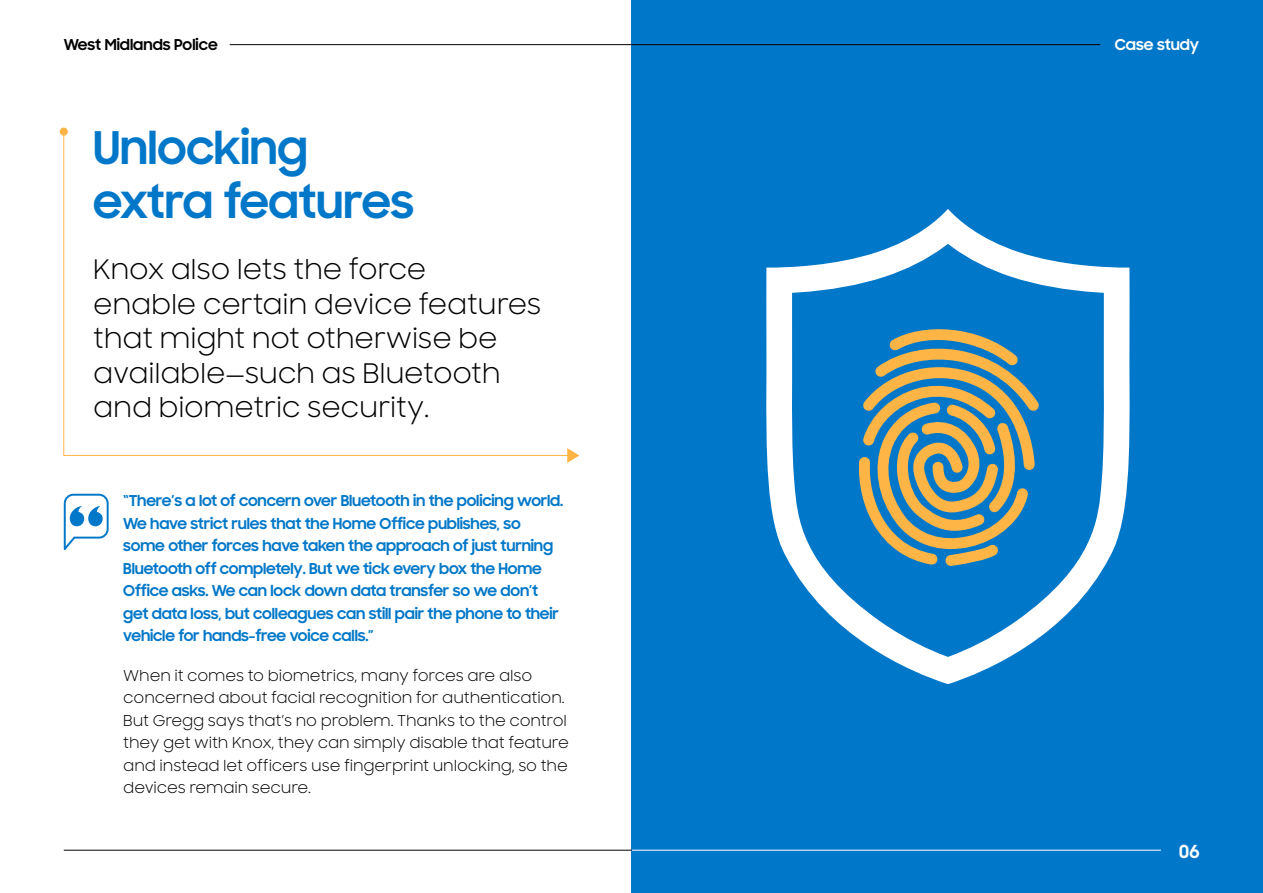
<style>
.page{position:relative;width:1263px;height:893px;background:#fff}
.page>*{position:absolute;margin:0;border:0;box-sizing:border-box;transform-origin:0 0}
.t1{font:700 45px/54px "Samsung Sharp Sans";letter-spacing:-.005em;color:#0077c8}
.t2{font:27px/34.5px "Samsung Sharp Sans";letter-spacing:-.01em;color:#000}
.t3{font:700 18px "Samsung Sharp Sans";color:#fff}
.t4{font:700 15px/22.5px "Samsung Sharp Sans";letter-spacing:-.01em;color:#0077c8}
.t5{font:15px/22.5px "Samsung Sharp Sans";letter-spacing:-.01em;color:#000}
.t6{font:700 15px "Samsung Sharp Sans";color:#000}
.t7{font:700 15px "Samsung Sharp Sans";color:#fff}
</style>
<div class="page">
<div style="left:632px;top:0;width:631px;height:893px;background:#0077c8"></div>
<hr style="left:64px;top:850px;width:568px;height:1px;background:#000">
<hr style="left:632px;top:44px;width:468px;height:1px;background:#000">
<hr style="left:632px;top:850px;width:529px;height:1px;background:#fff">
<svg style="left:63px;top:136px;width:504px;height:320px"></svg>
<svg style="left:567px;top:448px;width:12px;height:15px"></svg>
<svg style="left:64px;top:494px;width:45px;height:56px"></svg>
<hr style="left:230px;top:44px;width:402px;height:1px;background:#000">
<svg style="left:766px;top:209px;width:364px;height:475px"></svg>
<svg style="left:858px;top:323px;width:181px;height:243px"></svg>
<div style="left:60px;top:128px;width:8px;height:8px;background:#ffb545;border-radius:50%"></div>
<p class="t6" style="left:64px;top:33px;width:155px">West Midlands Police</p>
<h1 class="t1" style="left:93px;top:119px;width:322px">Unlocking extra features</h1>
<h2 class="t2" style="left:93px;top:251px;width:450px">Knox also lets the force<br>enable certain device features that might not otherwise be available—such as Bluetooth and biometric security.</h2>
<p class="t4" style="left:123px;top:489px;width:441px">“There’s a lot of concern over Bluetooth in the policing world.<br>We have strict rules that the Home Office publishes, so some other forces have taken the approach of just turning Bluetooth off completely. But we tick every box the Home Office asks. We can lock down data transfer so we don’t get data loss, but colleagues can still pair the phone to their vehicle for hands-free voice calls.”</p>
<p class="t5" style="left:123px;top:663px;width:447px">When it comes to biometrics, many forces are also concerned about facial recognition for authentication.<br>But Gregg says that’s no problem. Thanks to the control they get with Knox, they can simply disable that feature and instead let officers use fingerprint unlocking, so the devices remain secure.</p>
<p class="t7" style="left:1115px;top:33px;width:86px">Case study</p>
<p class="t3" style="left:1179px;top:838px;width:22px">06</p>
</div>
